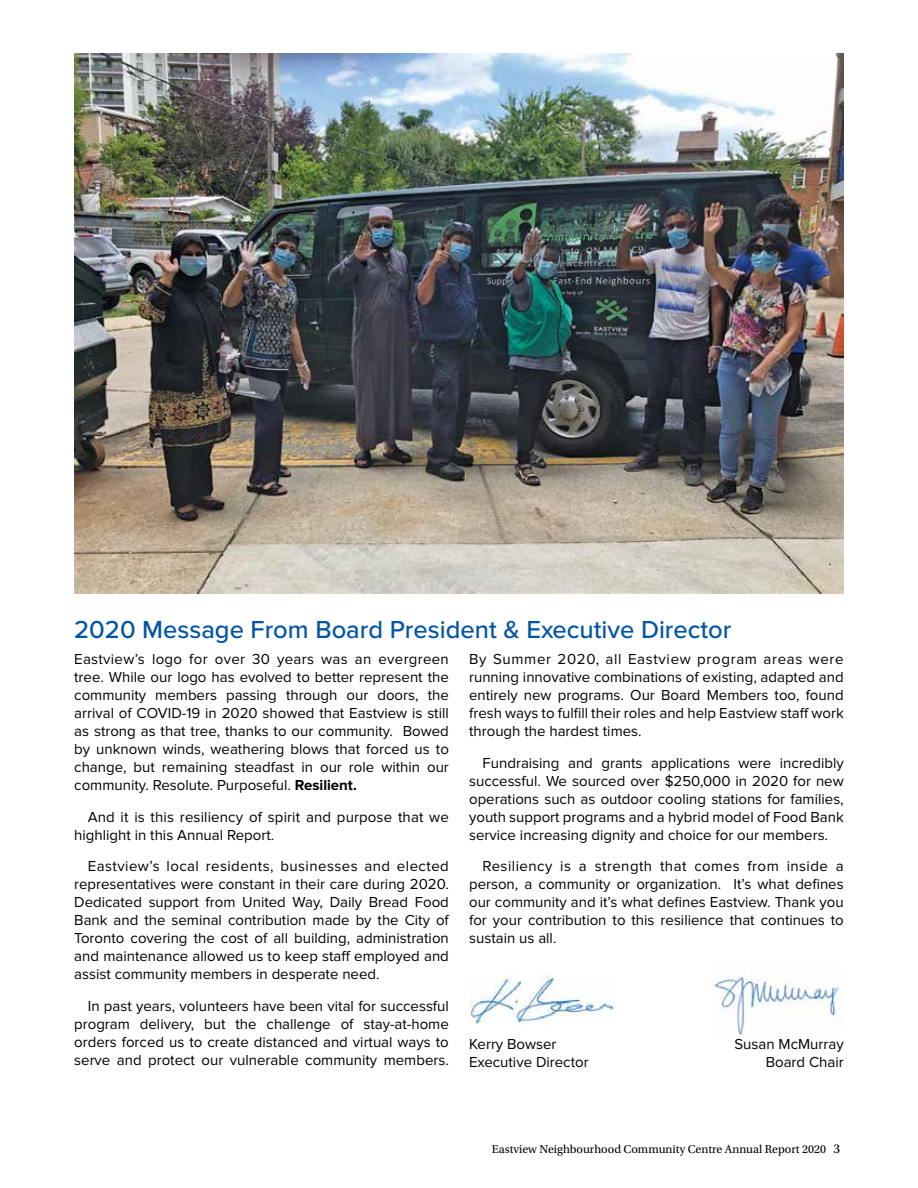
<style>
.page{position:relative;width:918px;height:1188px;background:#fff}
.page>*{position:absolute;margin:0;border:0;box-sizing:border-box;transform-origin:0 0}
.t1{font:500 25.5px "Proxima Nova";color:#0054a6}
.t2{font:15px/18px "Proxima Nova";color:#000;text-align:justify}
.t3{font:12px "Utopia Std";color:#000}
.s1{font-weight:700}
.s2{font-size:13.5px}
</style>
<div class="page">
<img style="left:74px;top:53px;width:770px;height:540px">
<img style="left:469px;top:975px;width:147px;height:50px">
<img style="left:712px;top:977px;width:128px;height:59px">
<h1 class="t1" style="left:74px;top:615px;width:659px">2020 Message From Board President &amp; Executive Director</h1>
<p class="t2" style="left:74px;top:651px;width:376px">Eastview’s logo for over 30 years was an evergreen tree. While our logo has evolved to better represent the community members passing through our doors, the arrival of COVID-19 in 2020 showed that Eastview is still as strong as that tree, thanks to our community. Bowed by unknown winds, weathering blows that forced us to change, but remaining steadfast in our role within our community. Resolute. Purposeful. <span class="s1">Resilient.</span></p>
<p class="t2" style="left:74px;top:809px;width:376px;text-indent:14px">And it is this resiliency of spirit and purpose that we highlight in this Annual Report.</p>
<p class="t2" style="left:74px;top:858px;width:376px;text-indent:14px">Eastview’s local residents, businesses and elected representatives were constant in their care during 2020.<br>Dedicated support from United Way, Daily Bread Food Bank and the seminal contribution made by the City of Toronto covering the cost of all building, administration and maintenance allowed us to keep staff employed and assist community members in desperate need.</p>
<p class="t2" style="left:74px;top:998px;width:376px;text-indent:14px">In past years, volunteers have been vital for successful program delivery, but the challenge of stay-at-home orders forced us to create distanced and virtual ways to serve and protect our vulnerable community members.</p>
<p class="t2" style="left:469px;top:651px;width:376px">By Summer 2020, all Eastview program areas were running innovative combinations of existing, adapted and entirely new programs. Our Board Members too, found fresh ways to fulfill their roles and help Eastview staff work through the hardest times.</p>
<p class="t2" style="left:469px;top:755px;width:376px;text-indent:14px">Fundraising and grants applications were incredibly successful. We sourced over $250,000 in 2020 for new operations such as outdoor cooling stations for families, youth support programs and a hybrid model of Food Bank service increasing dignity and choice for our members.</p>
<p class="t2" style="left:469px;top:858px;width:376px;text-indent:14px">Resiliency is a strength that comes from inside a person, a community or organization. It’s what defines our community and it’s what defines Eastview. Thank you for your contribution to this resilience that continues to sustain us all.</p>
<p class="t2" style="left:469px;top:1035px;width:121px">Kerry Bowser<br>Executive Director</p>
<p class="t2" style="left:734px;top:1035px;width:111px;text-align:right">Susan McMurray<br>Board Chair</p>
<p class="t3" style="left:492px;top:1142px;width:350px">Eastview Neighbourhood Community Centre Annual Report 2020 <span class="s2">3</span></p>
</div>
